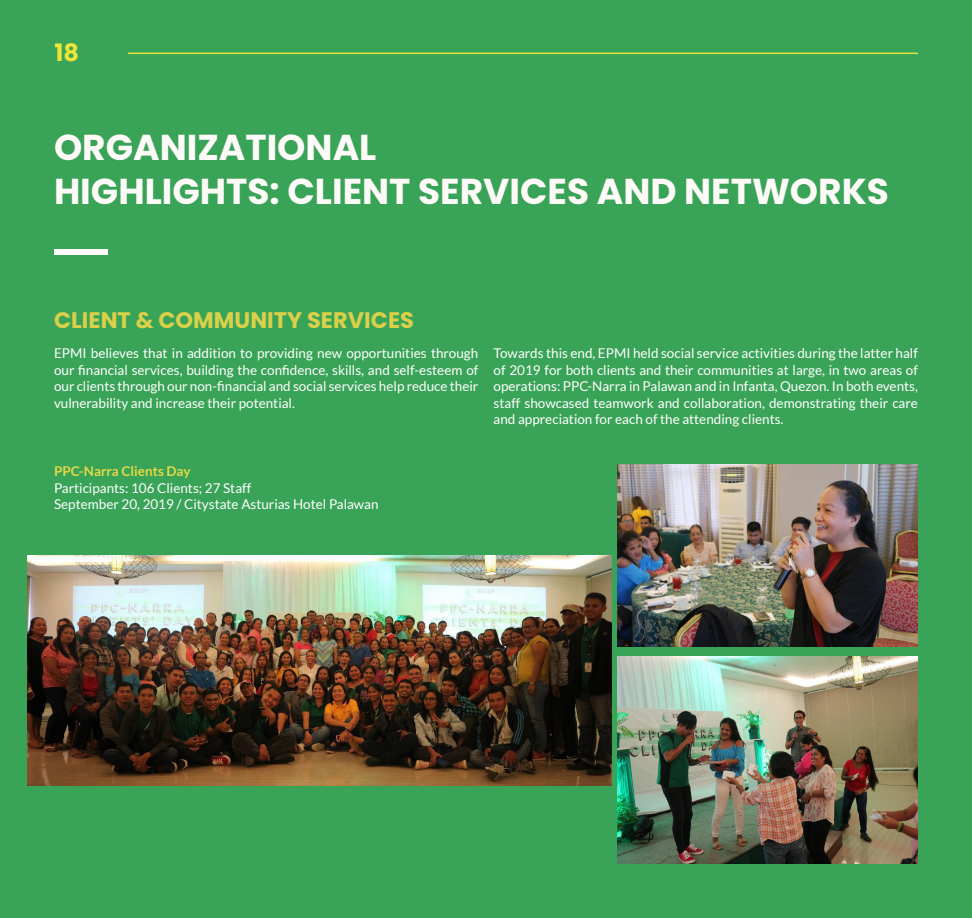
<style>
.page{position:relative;width:972px;height:918px;background:#39a357}
.page>*{position:absolute;margin:0;border:0;box-sizing:border-box;transform-origin:0 0}
.t1{font:700 36px "Poppins";color:#fefaf8}
.t2{font:700 24px "Poppins";color:#eee538}
.t3{font:700 22.5px "Poppins";color:#dad049}
.t4{font:13.5px/16.5px "Lato";color:#fff;text-align:justify}
.t5{font:700 13.5px "Lato";color:#e5d846}
</style>
<div class="page">
<div style="left:54px;top:249px;width:53px;height:5px;background:#fefaf8"></div>
<img style="left:617px;top:657px;width:301px;height:207px">
<img style="left:618px;top:465px;width:300px;height:182px">
<hr style="left:128px;top:53px;width:790px;height:1px;background:#e6e13e">
<img style="left:27px;top:556px;width:584px;height:229px">
<p class="t2" style="left:54px;top:38px;width:26px">18</p>
<p class="t1" style="left:54px;top:127px;width:324px">ORGANIZATIONAL</p>
<p class="t1" style="left:54px;top:170px;width:836px">HIGHLIGHTS: CLIENT SERVICES AND NETWORKS</p>
<p class="t3" style="left:54px;top:307px;width:362px">CLIENT &amp; COMMUNITY SERVICES</p>
<p class="t4" style="left:54px;top:345px;width:426px">EPMI believes that in addition to providing new opportunities through our financial services, building the confidence, skills, and self-esteem of our clients through our non-financial and social services help reduce their vulnerability and increase their potential.</p>
<p class="t4" style="left:494px;top:345px;width:426px">Towards this end, EPMI held social service activities during the latter half of 2019 for both clients and their communities at large, in two areas of operations: PPC-Narra in Palawan and in Infanta, Quezon. In both events, staff showcased teamwork and collaboration, demonstrating their care and appreciation for each of the attending clients.</p>
<p class="t5" style="left:54px;top:464px;width:138px">PPC-Narra Clients Day</p>
<p class="t4" style="left:54px;top:480px;width:199px">Participants: 106 Clients; 27 Staff</p>
<p class="t4" style="left:54px;top:496px;width:326px">September 20, 2019 / Citystate Asturias Hotel Palawan</p>
</div>
